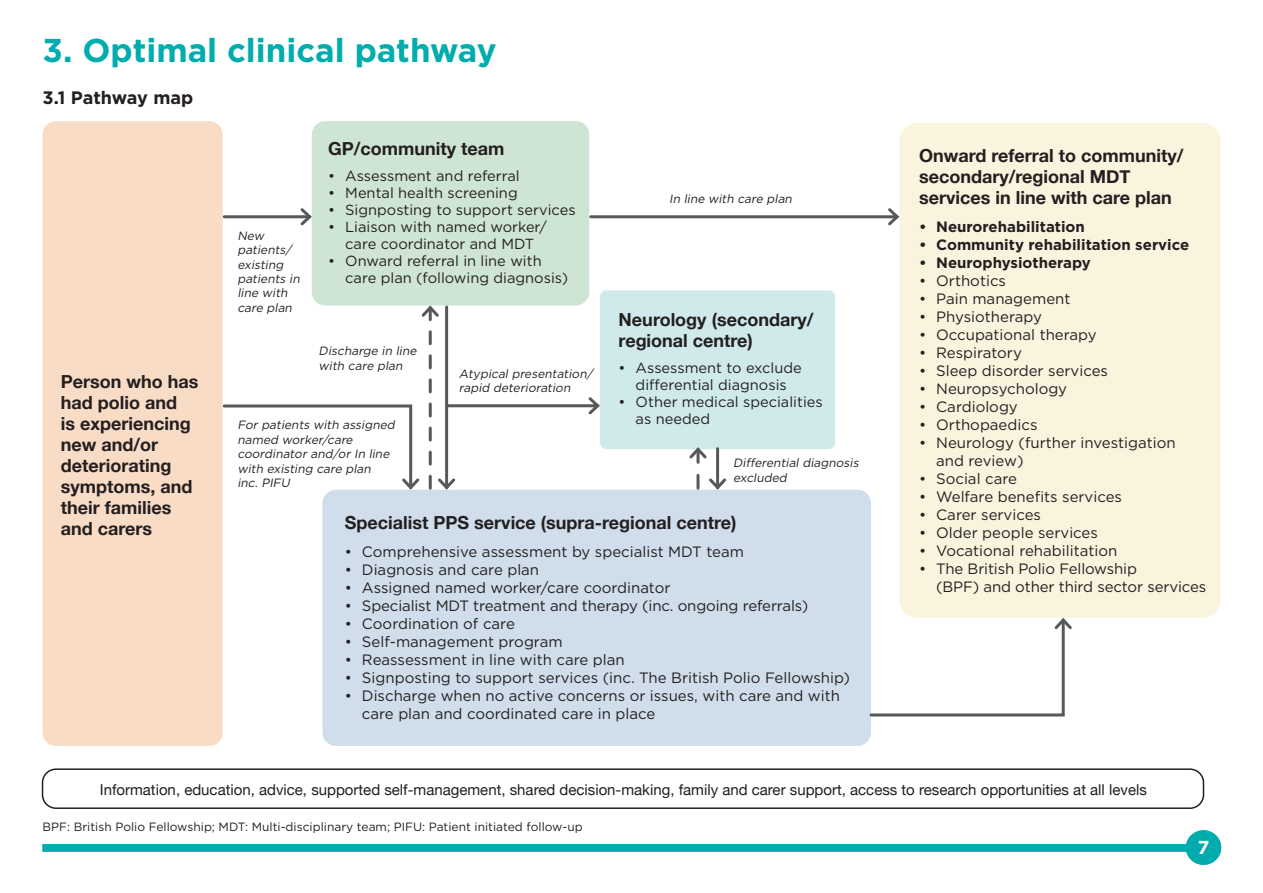
<style>
.page{position:relative;width:1263px;height:893px;background:#fff}
.page>*{position:absolute;margin:0;border:0;box-sizing:border-box;transform-origin:0 0}
.t1{font:700 33px "Gotham";color:#00acad}
.t2{font:700 18.75px "Gotham";color:#fff}
.t3{font:700 18px/21px "Helvetica Neue";color:#231f20}
.Heading_2{font:700 18px "Gotham";letter-spacing:-.01em;color:#231f20}
.t4{font:15px/18px "Gotham";color:#231f20}
.t5{font:15px "Helvetica Neue";color:#231f20}
.t6{font:700 15px "Gotham";color:#231f20}
.t7{font:14.7px/16.8px "Gotham";color:#231f20;text-align:center}
.t8{font:italic 12px/14.4px "Gotham";color:#231f20}
.t9{font:12px "Gotham";color:#231f20}
</style>
<div class="page">
<div style="left:42px;top:768px;width:1162px;height:41px;border:2px solid #231f20;border-radius:14px"></div>
<div style="left:1186px;top:830px;width:35px;height:35px;background:#00acad;border-radius:50%"></div>
<div style="left:43px;top:844px;width:1177px;height:8px;background:#00acad"></div>
<div style="left:43px;top:121px;width:180px;height:625px;background:#f9dcc6;border-radius:14px"></div>
<div style="left:600px;top:290px;width:235px;height:159px;background:#d0eaeb;border-radius:7px"></div>
<div style="left:899px;top:123px;width:321px;height:495px;background:#faf3de;border-radius:18px"></div>
<div style="left:312px;top:121px;width:277px;height:184px;background:#cfe5d3;border-radius:14px"></div>
<div style="left:322px;top:490px;width:549px;height:256px;background:#d0deeb;border-radius:14px"></div>
<hr style="left:448px;top:404px;width:150px;height:3px;background:#57585a">
<svg style="left:586px;top:397px;width:14px;height:18px"></svg>
<svg style="left:687px;top:447px;width:42px;height:43px"></svg>
<hr style="left:224px;top:215px;width:86px;height:3px;background:#57585a">
<svg style="left:298px;top:208px;width:14px;height:18px"></svg>
<hr style="left:591px;top:215px;width:306px;height:3px;background:#57585a">
<svg style="left:885px;top:205px;width:15px;height:23px"></svg>
<svg style="left:222px;top:303px;width:236px;height:189px"></svg>
<svg style="left:869px;top:616px;width:203px;height:101px"></svg>
<p class="t1" style="left:43px;top:28px;width:455px">3. Optimal clinical pathway</p>
<p class="Heading_2" style="left:43px;top:86px;width:152px">3.1 Pathway map</p>
<p class="t3" style="left:61px;top:372px;width:139px">Person who has had polio and<br>is experiencing new and/or deteriorating symptoms, and their families and carers</p>
<p class="t8" style="left:237px;top:228px;width:66px">New patients/ existing patients in line with care plan</p>
<p class="t3" style="left:328px;top:138px;width:178px">GP/community team</p>
<p class="t7" style="left:328px;top:167px;width:193px">• Assessment and referral</p>
<p class="t7" style="left:328px;top:184px;width:191px">• Mental health screening</p>
<p class="t7" style="left:328px;top:201px;width:249px">• Signposting to support services</p>
<p class="t7" style="left:328px;top:218px;width:220px">• Liaison with named worker/ care coordinator and MDT</p>
<p class="t7" style="left:345px;top:252px;width:224px;text-align:left;text-indent:-17px">• Onward referral in line with care plan (following diagnosis)</p>
<p class="t8" style="left:319px;top:344px;width:102px">Discharge in line with care plan</p>
<p class="t8" style="left:459px;top:366px;width:135px">Atypical presentation/ rapid deterioration</p>
<p class="t8" style="left:237px;top:418px;width:161px">For patients with assigned named worker/care coordinator and/or In line with existing care plan inc. PIFU</p>
<p class="t8" style="left:669px;top:192px;width:127px">In line with care plan</p>
<p class="t3" style="left:619px;top:309px;width:196px">Neurology (secondary/ regional centre)</p>
<p class="t7" style="left:619px;top:359px;width:185px">• Assessment to exclude differential diagnosis</p>
<p class="t7" style="left:636px;top:393px;width:189px;text-align:left;text-indent:-17px">• Other medical specialities as needed</p>
<p class="t8" style="left:733px;top:456px;width:130px">Differential diagnosis excluded</p>
<p class="t3" style="left:345px;top:513px;width:393px">Specialist PPS service (supra-regional centre)</p>
<p class="t4" style="left:345px;top:542px;width:401px">• Comprehensive assessment by specialist MDT team</p>
<p class="t4" style="left:345px;top:560px;width:196px">• Diagnosis and care plan</p>
<p class="t4" style="left:345px;top:578px;width:327px">• Assigned named worker/care coordinator</p>
<p class="t4" style="left:345px;top:596px;width:465px">• Specialist MDT treatment and therapy (inc. ongoing referrals)</p>
<p class="t4" style="left:345px;top:614px;width:171px">• Coordination of care</p>
<p class="t4" style="left:345px;top:632px;width:219px">• Self-management program</p>
<p class="t4" style="left:345px;top:650px;width:281px">• Reassessment in line with care plan</p>
<p class="t4" style="left:345px;top:668px;width:507px">• Signposting to support services (inc. The British Polio Fellowship)</p>
<p class="t4" style="left:362px;top:686px;width:480px;text-indent:-17px">• Discharge when no active concerns or issues, with care and with care plan and coordinated care in place</p>
<p class="t3" style="left:919px;top:146px;width:266px">Onward referral to community/ secondary/regional MDT services in line with care plan</p>
<p class="t6" style="left:919px;top:217px;width:167px">• Neurorehabilitation</p>
<p class="t6" style="left:919px;top:235px;width:272px">• Community rehabilitation service</p>
<p class="t6" style="left:919px;top:253px;width:173px">• Neurophysiotherapy</p>
<p class="t4" style="left:919px;top:271px;width:88px">• Orthotics</p>
<p class="t4" style="left:919px;top:289px;width:153px">• Pain management</p>
<p class="t4" style="left:919px;top:307px;width:124px">• Physiotherapy</p>
<p class="t4" style="left:919px;top:325px;width:179px">• Occupational therapy</p>
<p class="t4" style="left:919px;top:343px;width:104px">• Respiratory</p>
<p class="t4" style="left:919px;top:361px;width:190px">• Sleep disorder services</p>
<p class="t4" style="left:919px;top:379px;width:149px">• Neuropsychology</p>
<p class="t4" style="left:919px;top:397px;width:100px">• Cardiology</p>
<p class="t4" style="left:919px;top:415px;width:120px">• Orthopaedics</p>
<p class="t4" style="left:936px;top:433px;width:241px;text-indent:-17px">• Neurology (further investigation and review)</p>
<p class="t4" style="left:919px;top:469px;width:99px">• Social care</p>
<p class="t4" style="left:919px;top:487px;width:204px">• Welfare benefits services</p>
<p class="t4" style="left:919px;top:505px;width:123px">• Carer services</p>
<p class="t4" style="left:919px;top:523px;width:180px">• Older people services</p>
<p class="t4" style="left:919px;top:541px;width:200px">• Vocational rehabilitation</p>
<p class="t4" style="left:936px;top:559px;width:271px;text-indent:-17px">• The British Polio Fellowship<br>(BPF) and other third sector services</p>
<p class="t5" style="left:100px;top:778px;width:1048px">Information, education, advice, supported self-management, shared decision-making, family and carer support, access to research opportunities at all levels</p>
<p class="t9" style="left:43px;top:819px;width:542px">BPF: British Polio Fellowship; MDT: Multi-disciplinary team; PIFU: Patient initiated follow-up</p>
<p class="t2" style="left:1198px;top:834px;width:13px">7</p>
</div>
